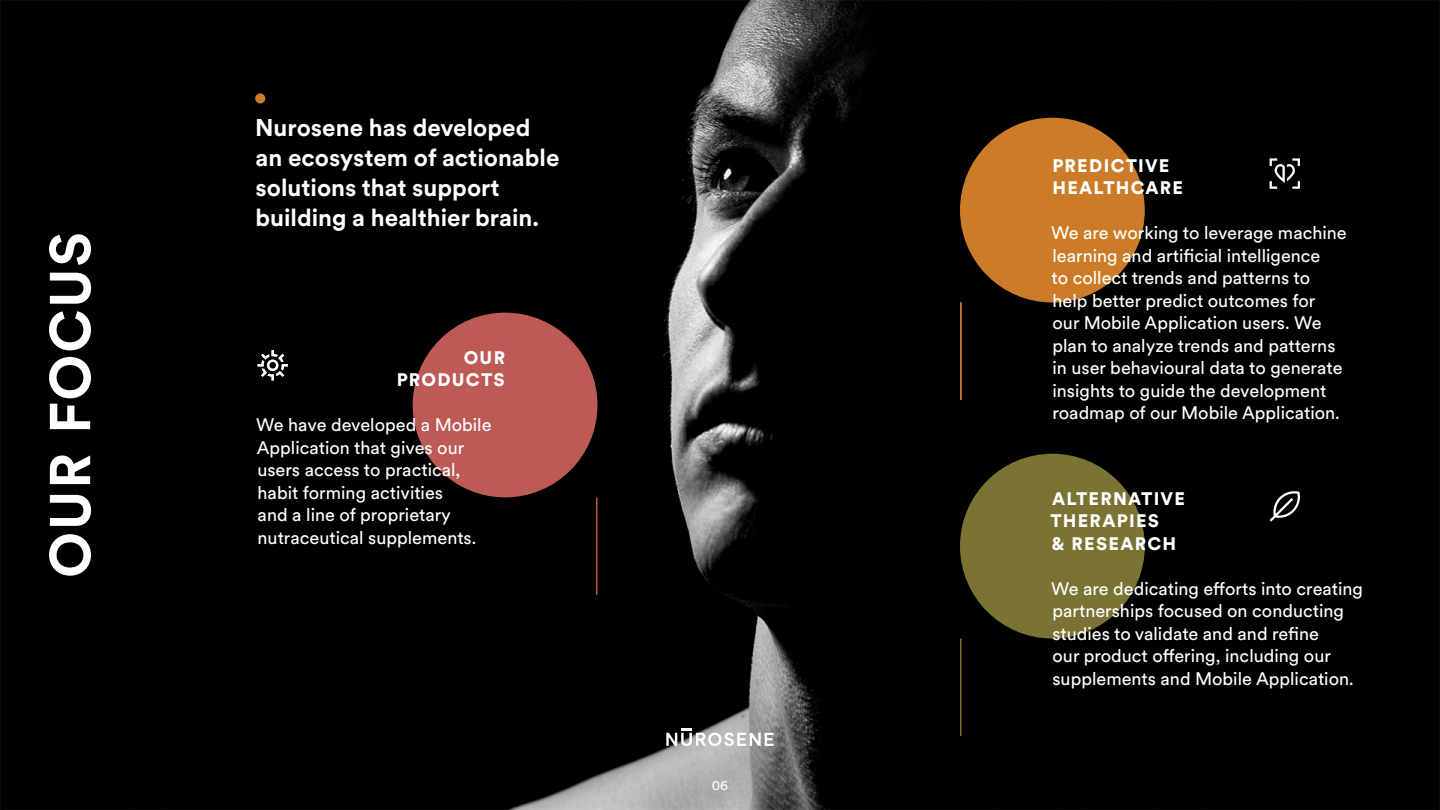
<style>
.page{position:relative;width:1440px;height:810px;background:#fff}
.page>*{position:absolute;margin:0;border:0;box-sizing:border-box;transform-origin:0 0}
.t1{font:700 56.85px "Circular XX";letter-spacing:.03em;color:#fff}
.t2{font:700 24px/30px "Circular XX";color:#fff}
.t3{font:18px/22.5px "Circular XX";color:#fff}
.t4{font:900 18px/22.5px "Circular XX";letter-spacing:.07em;color:#fff}
.t5{font:13.5px "Circular XX";color:#fff}
</style>
<div class="page">
<img style="left:0;top:0;width:1440px;height:810px">
<svg style="left:666px;top:728px;width:108px;height:18px"></svg>
<svg style="left:1270px;top:491px;width:30px;height:31px"></svg>
<div style="left:413px;top:313px;width:184px;height:184px;background:#bd5a56;border-radius:50%"></div>
<div style="left:960px;top:454px;width:185px;height:185px;background:#7a7333;border-radius:50%"></div>
<div style="left:960px;top:118px;width:185px;height:184px;background:#cc7c28;border-radius:50%"></div>
<div style="left:255px;top:93px;width:10px;height:11px;background:#cc7c28;border-radius:50%"></div>
<svg style="left:1270px;top:158px;width:30px;height:31px"></svg>
<hr style="left:596px;top:497px;width:1px;height:98px;background:#bd5a56">
<hr style="left:960px;top:639px;width:2px;height:97px;background:#7a7333">
<hr style="left:960px;top:302px;width:2px;height:98px;background:#cc7c28">
<svg style="left:258px;top:350px;width:30px;height:30px"></svg>
<h1 class="t1" style="left:31px;top:578px;width:348px;rotate:-90deg">OUR FOCUS</h1>
<h2 class="t2" style="left:255px;top:111px;width:306px">Nurosene has developed an ecosystem of actionable solutions that support building a healthier brain.</h2>
<p class="t4" style="left:397px;top:345px;width:110px;text-align:right">OUR<br>PRODUCTS</p>
<p class="t3" style="left:256px;top:413px;width:237px">We have developed a Mobile<br>Application that gives our users access to practical, habit forming activities<br>and a line of proprietary nutraceutical supplements.</p>
<p class="t5" style="left:712px;top:776px;width:18px">06</p>
<p class="t4" style="left:1052px;top:154px;width:132px">PREDICTIVE<br>HEALTHCARE</p>
<p class="t3" style="left:1051px;top:221px;width:297px">We are working to leverage machine learning and artificial intelligence<br>to collect trends and patterns to help better predict outcomes for<br>our Mobile Application users. We plan to analyze trends and patterns in user behavioural data to generate insights to guide the development roadmap of our Mobile Application.</p>
<p class="t4" style="left:1050px;top:486px;width:136px">ALTERNATIVE<br>THERAPIES<br>&amp; RESEARCH</p>
<p class="t3" style="left:1051px;top:576px;width:313px">We are dedicating efforts into creating partnerships focused on conducting studies to validate and and refine<br>our product offering, including our supplements and Mobile Application.</p>
</div>
